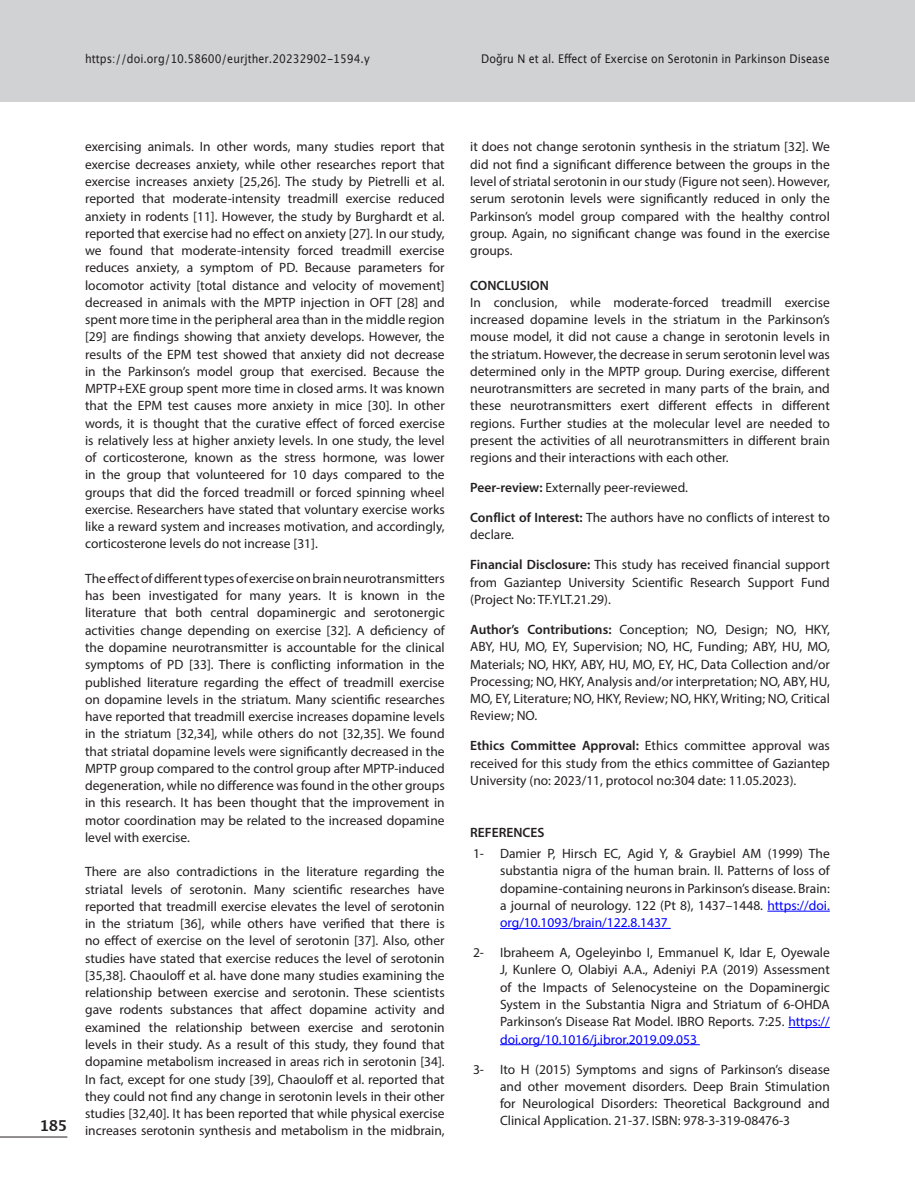
<style>
.page{position:relative;width:915px;height:1191px;background:#fff}
.page>*{position:absolute;margin:0;border:0;box-sizing:border-box;transform-origin:0 0}
.t1{font:700 15px "Lucida Grande";color:#231f20}
.t2{font:13.5px/17.2px "Myriad Pro";color:#231f20;text-align:justify}
.t3{font:600 13.5px "Myriad Pro";color:#231f20}
.t4{font:12px "Lucida Grande";color:#231f20;scale:.9 1}
.s1{font-weight:600}
.s2{color:#00f}
</style>
<div class="page">
<div style="left:0;top:0;width:914px;height:102px;background:#d1d2d4"></div>
<hr style="left:0;top:1136px;width:67px;height:1px;background:#231f20">
<hr style="left:767px;top:910px;width:62px;height:1px;background:#00f">
<hr style="left:500px;top:928px;width:170px;height:1px;background:#00f">
<hr style="left:788px;top:1027px;width:41px;height:1px;background:#00f">
<hr style="left:500px;top:1044px;width:199px;height:1px;background:#00f">
<p class="t4" style="left:85px;top:51px;width:317px">https://doi.org/10.58600/eurjther.20232902-1594.y</p>
<p class="t4" style="left:481px;top:51px;width:388px">Doğru N et al. Effect of Exercise on Serotonin in Parkinson Disease</p>
<p class="t1" style="left:39px;top:1113px;width:29px">185</p>
<p class="t2" style="left:85px;top:138px;width:361px">exercising animals. In other words, many studies report that exercise decreases anxiety, while other researches report that exercise increases anxiety [25,26]. The study by Pietrelli et al. reported that moderate-intensity treadmill exercise reduced anxiety in rodents [11]. However, the study by Burghardt et al. reported that exercise had no effect on anxiety [27]. In our study, we found that moderate-intensity forced treadmill exercise reduces anxiety, a symptom of PD. Because parameters for locomotor activity [total distance and velocity of movement] decreased in animals with the MPTP injection in OFT [28] and spent more time in the peripheral area than in the middle region [29] are findings showing that anxiety develops. However, the results of the EPM test showed that anxiety did not decrease in the Parkinson’s model group that exercised. Because the MPTP+EXE group spent more time in closed arms. It was known that the EPM test causes more anxiety in mice [30]. In other words, it is thought that the curative effect of forced exercise is relatively less at higher anxiety levels. In one study, the level of corticosterone, known as the stress hormone, was lower in the group that volunteered for 10 days compared to the groups that did the forced treadmill or forced spinning wheel exercise. Researchers have stated that voluntary exercise works like a reward system and increases motivation, and accordingly, corticosterone levels do not increase [31].</p>
<p class="t2" style="left:85px;top:569px;width:361px">The effect of different types of exercise on brain neurotransmitters has been investigated for many years. It is known in the literature that both central dopaminergic and serotonergic activities change depending on exercise [32]. A deficiency of the dopamine neurotransmitter is accountable for the clinical symptoms of PD [33]. There is conflicting information in the published literature regarding the effect of treadmill exercise on dopamine levels in the striatum. Many scientific researches have reported that treadmill exercise increases dopamine levels in the striatum [32,34], while others do not [32,35]. We found that striatal dopamine levels were significantly decreased in the MPTP group compared to the control group after MPTP-induced degeneration, while no difference was found in the other groups in this research. It has been thought that the improvement in motor coordination may be related to the increased dopamine level with exercise.</p>
<p class="t2" style="left:85px;top:863px;width:361px">There are also contradictions in the literature regarding the striatal levels of serotonin. Many scientific researches have reported that treadmill exercise elevates the level of serotonin in the striatum [36], while others have verified that there is no effect of exercise on the level of serotonin [37]. Also, other studies have stated that exercise reduces the level of serotonin [35,38]. Chaouloff et al. have done many studies examining the relationship between exercise and serotonin. These scientists gave rodents substances that affect dopamine activity and examined the relationship between exercise and serotonin levels in their study. As a result of this study, they found that dopamine metabolism increased in areas rich in serotonin [34].<br>In fact, except for one study [39], Chaouloff et al. reported that they could not find any change in serotonin levels in their other studies [32,40]. It has been reported that while physical exercise increases serotonin synthesis and metabolism in the midbrain,</p>
<p class="t2" style="left:470px;top:138px;width:361px">it does not change serotonin synthesis in the striatum [32]. We did not find a significant difference between the groups in the level of striatal serotonin in our study (Figure not seen). However, serum serotonin levels were significantly reduced in only the Parkinson’s model group compared with the healthy control group. Again, no significant change was found in the exercise groups.</p>
<p class="t3" style="left:470px;top:276px;width:80px">CONCLUSION</p>
<p class="t2" style="left:470px;top:293px;width:361px">In conclusion, while moderate-forced treadmill exercise increased dopamine levels in the striatum in the Parkinson’s mouse model, it did not cause a change in serotonin levels in the striatum. However, the decrease in serum serotonin level was determined only in the MPTP group. During exercise, different neurotransmitters are secreted in many parts of the brain, and these neurotransmitters exert different effects in different regions. Further studies at the molecular level are needed to present the activities of all neurotransmitters in different brain regions and their interactions with each other.</p>
<p class="t2" style="left:470px;top:479px;width:219px"><span class="s1">Peer-review:</span> Externally peer-reviewed.</p>
<p class="t2" style="left:470px;top:509px;width:361px"><span class="s1">Conflict of Interest:</span> The authors have no conflicts of interest to declare.</p>
<p class="t2" style="left:470px;top:556px;width:361px"><span class="s1">Financial Disclosure:</span> This study has received financial support from Gaziantep University Scientific Research Support Fund (Project No: TF.YLT.21.29).</p>
<p class="t2" style="left:470px;top:620px;width:361px"><span class="s1">Author’s Contributions:</span> Conception; NO, Design; NO, HKY, ABY, HU, MO, EY, Supervision; NO, HC, Funding; ABY, HU, MO, Materials; NO, HKY, ABY, HU, MO, EY, HC, Data Collection and/or Processing; NO, HKY, Analysis and/or interpretation; NO, ABY, HU, MO, EY, Literature; NO, HKY, Review; NO, HKY, Writing; NO, Critical Review; NO.</p>
<p class="t2" style="left:470px;top:737px;width:361px"><span class="s1">Ethics Committee Approval:</span> Ethics committee approval was received for this study from the ethics committee of Gaziantep University (no: 2023/11, protocol no:304 date: 11.05.2023).</p>
<p class="t3" style="left:470px;top:823px;width:76px">REFERENCES</p>
<p class="t2" style="left:500px;top:844px;width:331px;text-indent:-27px">1- Damier P, Hirsch EC, Agid Y, &amp; Graybiel AM (1999) The substantia nigra of the human brain. II. Patterns of loss of dopamine-containing neurons in Parkinson’s disease. Brain: a journal of neurology. 122 (Pt 8), 1437–1448. <span class="s2">https://doi. org/10.1093/brain/122.8.1437</span></p>
<p class="t2" style="left:500px;top:943px;width:331px;text-indent:-27px">2- Ibraheem A, Ogeleyinbo I, Emmanuel K, Idar E, Oyewale J, Kunlere O, Olabiyi A.A., Adeniyi P.A (2019) Assessment of the Impacts of Selenocysteine on the Dopaminergic System in the Substantia Nigra and Striatum of 6-OHDA Parkinson’s Disease Rat Model. IBRO Reports. 7:25. <span class="s2">https:// doi.org/10.1016/j.ibror.2019.09.053</span></p>
<p class="t2" style="left:500px;top:1060px;width:331px;text-indent:-27px">3- Ito H (2015) Symptoms and signs of Parkinson’s disease and other movement disorders. Deep Brain Stimulation for Neurological Disorders: Theoretical Background and Clinical Application. 21-37. ISBN: 978-3-319-08476-3</p>
</div>
